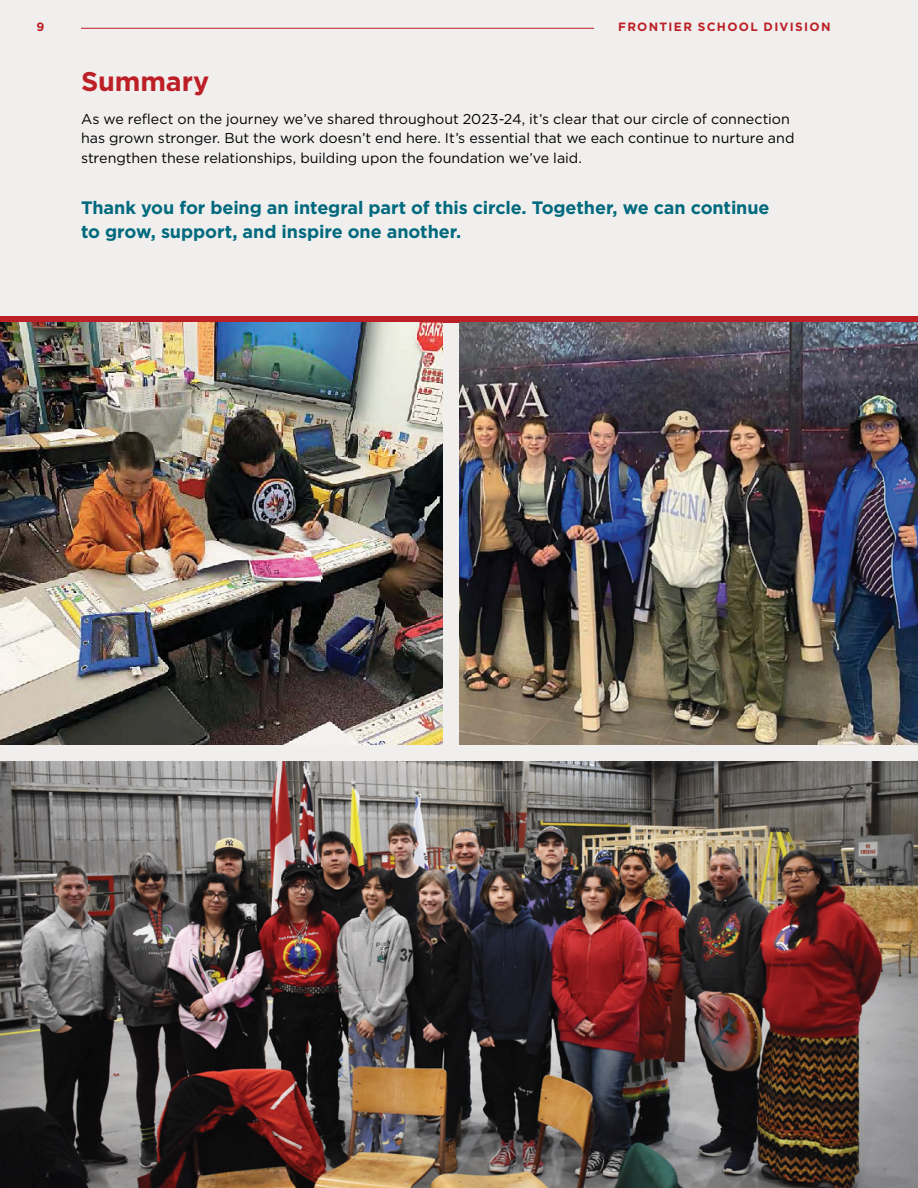
<style>
.page{position:relative;width:918px;height:1188px;background:#f1efed}
.page>*{position:absolute;margin:0;border:0;box-sizing:border-box;transform-origin:0 0}
.t1{font:700 27px "Gotham";letter-spacing:-.005em;color:#bc2026}
.t2{font:700 18px/24px "Gotham";letter-spacing:-.005em;color:#00697e}
.t3{font:14.25px/19.5px "Gotham";color:#000}
.t4{font:700 12px "Gotham";letter-spacing:.11em;color:#bc2026}
</style>
<div class="page">
<hr style="left:81px;top:28px;width:513px;height:1px;background:#bc2026">
<div style="left:0;top:316px;width:918px;height:6px;background:#bc2026"></div>
<img style="left:0;top:762px;width:917px;height:426px">
<img style="left:0;top:322px;width:442px;height:422px">
<img style="left:459px;top:322px;width:459px;height:422px">
<img style="left:917px;top:533px;width:1px;height:655px">
<p class="t4" style="left:37px;top:19px;width:9px">9</p>
<p class="t4" style="left:618px;top:19px;width:214px">FRONTIER SCHOOL DIVISION</p>
<h1 class="t1" style="left:81px;top:63px;width:130px">Summary</h1>
<p class="t3" style="left:81px;top:108px;width:715px">As we reflect on the journey we’ve shared throughout 2023-24, it’s clear that our circle of connection has grown stronger. But the work doesn’t end here. It’s essential that we each continue to nurture and strengthen these relationships, building upon the foundation we’ve laid.</p>
<p class="t2" style="left:81px;top:195px;width:690px">Thank you for being an integral part of this circle. Together, we can continue to grow, support, and inspire one another.</p>
</div>
